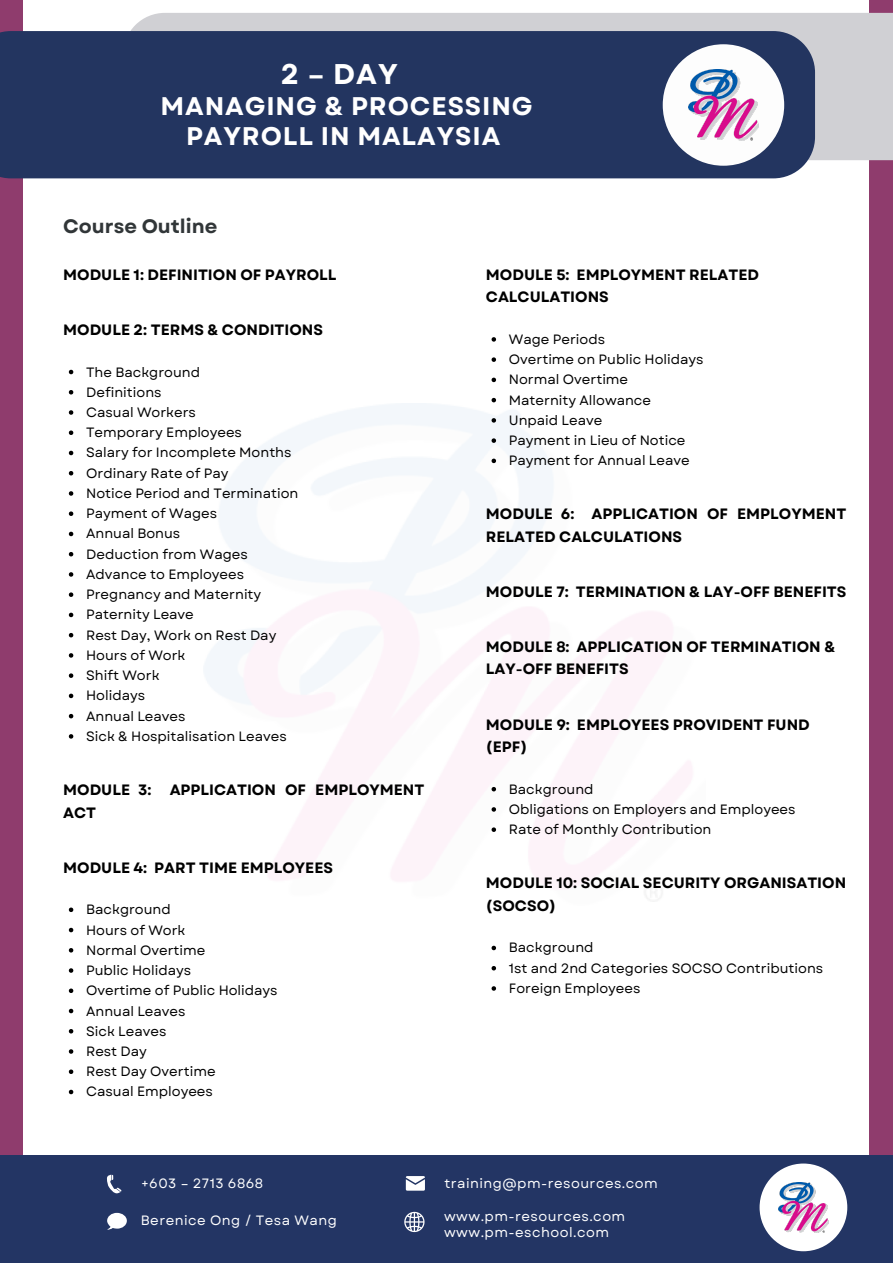
<style>
.page{position:relative;width:893px;height:1264px;background:#fff}
.page>*{position:absolute;margin:0;border:0;box-sizing:border-box;transform-origin:0 0}
.t1{font:700 28.5px "Garet";color:#fff}
.t2{font:700 25.5px/30.3px "Garet";letter-spacing:.035em;color:#fff;text-align:center}
.t3{font:700 19.5px "Garet";color:#313638}
.t4{font:700 15px/22.5px "Garet";color:#000}
.t5{font:13.5px/20.2px "Garet";color:#000}
.t6{font:13.5px/15.8px "Garet";letter-spacing:.035em;color:#fff}
</style>
<div class="page">
<div style="left:0;top:0;width:892px;height:1262px;background:#8f3c6d"></div>
<div style="left:23px;top:0;width:846px;height:1262px;background:#fff"></div>
<img style="left:204px;top:403px;width:488px;height:499px">
<div style="left:130px;top:13px;width:762px;height:147px;background:#d0d0d4"></div>
<div style="left:0;top:31px;width:815px;height:147px;background:#233560"></div>
<div style="left:662px;top:44px;width:122px;height:122px;background:#fdfdfd;border-radius:50%"></div>
<img style="left:688px;top:69px;width:70px;height:71px">
<svg style="left:69px;top:370px;width:4px;height:4px"></svg>
<svg style="left:69px;top:390px;width:4px;height:4px"></svg>
<svg style="left:69px;top:410px;width:4px;height:5px"></svg>
<svg style="left:69px;top:430px;width:4px;height:5px"></svg>
<svg style="left:69px;top:451px;width:4px;height:4px"></svg>
<svg style="left:69px;top:471px;width:4px;height:4px"></svg>
<svg style="left:69px;top:491px;width:4px;height:4px"></svg>
<svg style="left:69px;top:511px;width:4px;height:5px"></svg>
<svg style="left:69px;top:531px;width:4px;height:5px"></svg>
<svg style="left:69px;top:552px;width:4px;height:4px"></svg>
<svg style="left:69px;top:572px;width:4px;height:4px"></svg>
<svg style="left:69px;top:592px;width:4px;height:5px"></svg>
<svg style="left:69px;top:612px;width:4px;height:5px"></svg>
<svg style="left:69px;top:633px;width:4px;height:4px"></svg>
<svg style="left:69px;top:653px;width:4px;height:4px"></svg>
<svg style="left:69px;top:673px;width:4px;height:5px"></svg>
<svg style="left:69px;top:693px;width:4px;height:5px"></svg>
<svg style="left:69px;top:714px;width:4px;height:4px"></svg>
<svg style="left:69px;top:734px;width:4px;height:4px"></svg>
<svg style="left:69px;top:907px;width:4px;height:5px"></svg>
<svg style="left:69px;top:927px;width:4px;height:5px"></svg>
<svg style="left:69px;top:948px;width:4px;height:4px"></svg>
<svg style="left:69px;top:968px;width:4px;height:4px"></svg>
<svg style="left:69px;top:988px;width:4px;height:5px"></svg>
<svg style="left:69px;top:1008px;width:4px;height:5px"></svg>
<svg style="left:69px;top:1029px;width:4px;height:4px"></svg>
<svg style="left:69px;top:1049px;width:4px;height:4px"></svg>
<svg style="left:69px;top:1069px;width:4px;height:4px"></svg>
<svg style="left:69px;top:1089px;width:4px;height:5px"></svg>
<svg style="left:491px;top:337px;width:5px;height:4px"></svg>
<svg style="left:491px;top:357px;width:5px;height:5px"></svg>
<svg style="left:491px;top:377px;width:5px;height:5px"></svg>
<svg style="left:491px;top:398px;width:5px;height:4px"></svg>
<svg style="left:491px;top:418px;width:5px;height:4px"></svg>
<svg style="left:491px;top:438px;width:5px;height:5px"></svg>
<svg style="left:491px;top:458px;width:5px;height:5px"></svg>
<svg style="left:491px;top:787px;width:5px;height:4px"></svg>
<svg style="left:491px;top:807px;width:5px;height:4px"></svg>
<svg style="left:491px;top:827px;width:5px;height:5px"></svg>
<div style="left:0;top:1155px;width:892px;height:107px;background:#233564"></div>
<svg style="left:759px;top:1163px;width:88px;height:88px;background:#e4d8e8"></svg>
<svg style="left:107px;top:1174px;width:14px;height:19px"></svg>
<svg style="left:107px;top:1212px;width:20px;height:17px"></svg>
<svg style="left:406px;top:1176px;width:19px;height:14px"></svg>
<svg style="left:404px;top:1211px;width:20px;height:20px"></svg>
<svg style="left:491px;top:945px;width:5px;height:5px"></svg>
<svg style="left:491px;top:966px;width:5px;height:4px"></svg>
<svg style="left:491px;top:986px;width:5px;height:4px"></svg>
<h1 class="t1" style="left:281px;top:53px;width:118px">2 – DAY</h1>
<h2 class="t2" style="left:160px;top:91px;width:373px">MANAGING &amp; PROCESSING<br>PAYROLL IN MALAYSIA</h2>
<h3 class="t3" style="left:63px;top:212px;width:156px">Course Outline</h3>
<p class="t4" style="left:63px;top:263px;width:275px">MODULE 1: DEFINITION OF PAYROLL</p>
<p class="t4" style="left:63px;top:318px;width:261px">MODULE 2: TERMS &amp; CONDITIONS</p>
<p class="t5" style="left:86px;top:362px;width:214px">The Background<br>Definitions<br>Casual Workers<br>Temporary Employees<br>Salary for Incomplete Months<br>Ordinary Rate of Pay<br>Notice Period and Termination<br>Payment of Wages<br>Annual Bonus<br>Deduction from Wages<br>Advance to Employees<br>Pregnancy and Maternity<br>Paternity Leave<br>Rest Day, Work on Rest Day<br>Hours of Work<br>Shift Work<br>Holidays<br>Annual Leaves<br>Sick &amp; Hospitalisation Leaves</p>
<p class="t4" style="left:63px;top:778px;width:362px">MODULE 3: APPLICATION OF EMPLOYMENT<br>ACT</p>
<p class="t4" style="left:63px;top:856px;width:271px">MODULE 4: PART TIME EMPLOYEES</p>
<p class="t5" style="left:86px;top:899px;width:193px">Background<br>Hours of Work<br>Normal Overtime<br>Public Holidays<br>Overtime of Public Holidays<br>Annual Leaves<br>Sick Leaves<br>Rest Day<br>Rest Day Overtime<br>Casual Employees</p>
<p class="t4" style="left:486px;top:263px;width:274px">MODULE 5: EMPLOYMENT RELATED<br>CALCULATIONS</p>
<p class="t5" style="left:509px;top:329px;width:196px">Wage Periods<br>Overtime on Public Holidays<br>Normal Overtime<br>Maternity Allowance<br>Unpaid Leave<br>Payment in Lieu of Notice<br>Payment for Annual Leave</p>
<p class="t4" style="left:486px;top:503px;width:362px">MODULE 6: APPLICATION OF EMPLOYMENT<br>RELATED CALCULATIONS</p>
<p class="t4" style="left:486px;top:580px;width:362px">MODULE 7: TERMINATION &amp; LAY-OFF BENEFITS</p>
<p class="t4" style="left:486px;top:635px;width:351px">MODULE 8: APPLICATION OF TERMINATION &amp;<br>LAY-OFF BENEFITS</p>
<p class="t4" style="left:486px;top:713px;width:325px">MODULE 9: EMPLOYEES PROVIDENT FUND (EPF)</p>
<p class="t5" style="left:509px;top:779px;width:288px">Background<br>Obligations on Employers and Employees<br>Rate of Monthly Contribution</p>
<p class="t4" style="left:486px;top:872px;width:362px">MODULE 10: SOCIAL SECURITY ORGANISATION (SOCSO)</p>
<p class="t5" style="left:509px;top:937px;width:316px">Background<br>1st and 2nd Categories SOCSO Contributions<br>Foreign Employees</p>
<p class="t6" style="left:147px;top:1175px;width:124px">+603 – 2713 6868</p>
<p class="t6" style="left:450px;top:1175px;width:215px">training@pm-resources.com</p>
<p class="t6" style="left:439px;top:1208px;width:183px">www.pm-resources.com www.pm-eschool.com</p>
<p class="t6" style="left:444px;top:1175px;width:215px">training@pm-resources.com</p>
<p class="t6" style="left:444px;top:1208px;width:183px">www.pm-resources.com www.pm-eschool.com</p>
<p class="t6" style="left:141px;top:1175px;width:124px">+603 – 2713 6868</p>
<p class="t6" style="left:141px;top:1212px;width:197px">Berenice Ong / Tesa Wang</p>
</div>
